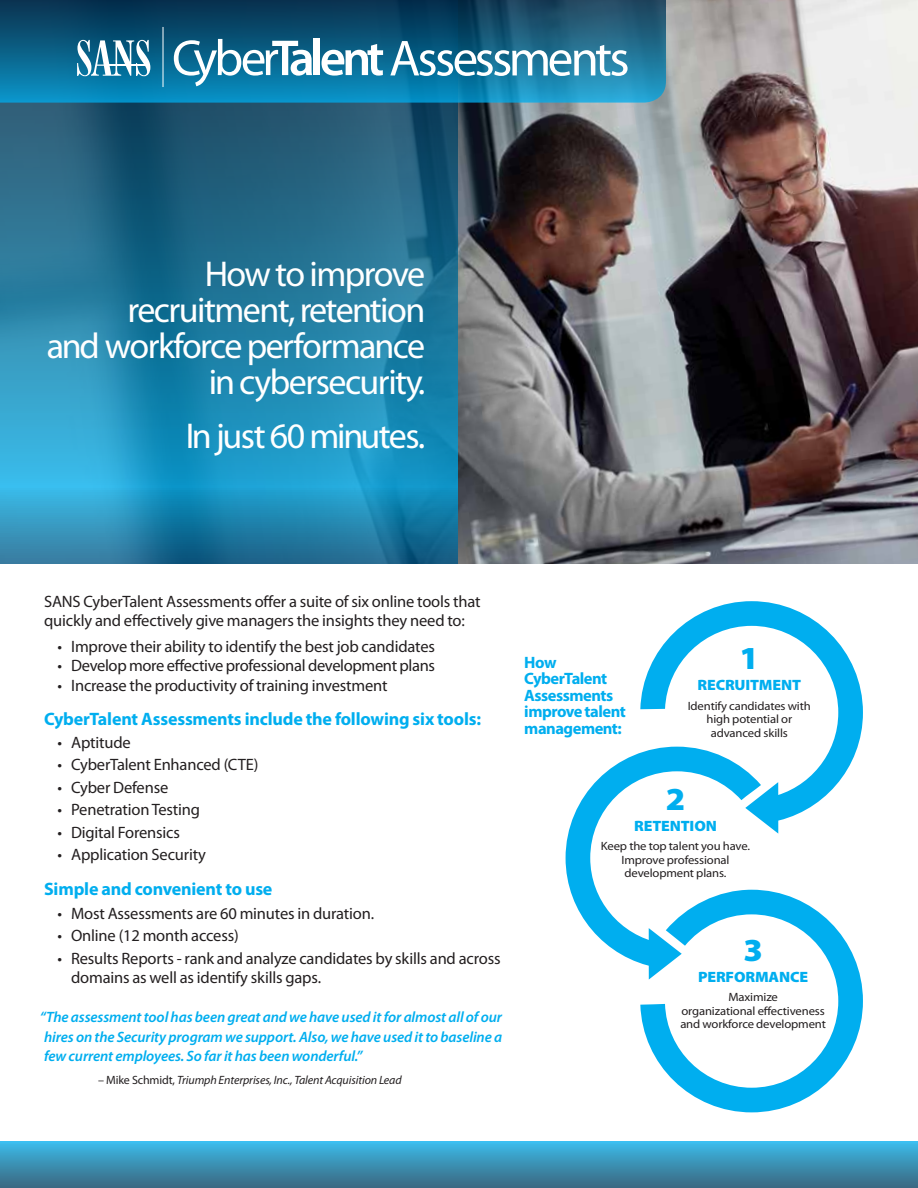
<style>
.page{position:relative;width:918px;height:1188px;background:#fff}
.page>*{position:absolute;margin:0;border:0;box-sizing:border-box;transform-origin:0 0}
.t1{font:51px "Myriad Pro";letter-spacing:-.055em;color:#fff}
.t2{font:36px/36px "Myriad Pro";letter-spacing:-.04em;color:#fff;text-align:right}
.t3{font:900 32.25px "Myriad Pro";color:#00aeef;scale:1.06 1}
.t4{font:700 18px "Myriad Pro";letter-spacing:-.01em;color:#00aeef}
.t5{font:16.5px/19.5px "Myriad Pro";letter-spacing:-.01em;color:#231f20}
.t6{font:700 16.5px/16.5px "Myriad Pro";letter-spacing:-.03em;color:#00aeef}
.t7{font:italic 600 15px/19.5px "Myriad Pro";letter-spacing:-.01em;color:#00aeef;text-align:justify}
.t8{font:900 15px "Myriad Pro";letter-spacing:-.01em;color:#00aeef;scale:1.06 1}
.t9{font:12px/13.5px "Myriad Pro";letter-spacing:-.01em;color:#231f20;text-align:center;scale:1.06 1}
.t10{font:italic 12px "Myriad Pro";letter-spacing:-.01em;color:#231f20}
.s1{font-style:normal}
</style>
<div class="page">
<svg style="left:640px;top:601px;width:223px;height:222px"></svg>
<svg style="left:640px;top:893px;width:223px;height:219px"></svg>
<svg style="left:566px;top:747px;width:212px;height:233px"></svg>
<img style="left:458px;top:0;width:460px;height:564px">
<svg style="left:0;top:103px;width:458px;height:461px;background:#227ba0"></svg>
<svg style="left:0;top:0;width:666px;height:103px;background:#106388"></svg>
<div style="left:0;top:1141px;width:918px;height:47px;background:linear-gradient(to bottom,#3bbdec,#3b667e)"></div>
<svg style="left:77px;top:40px;width:73px;height:36px"></svg>
<hr style="left:104px;top:65px;width:45px;height:1px;background:#fff">
<hr style="left:163px;top:27px;width:1px;height:60px;background:#fff">
<svg style="left:174px;top:39px;width:138px;height:47px"></svg>
<div style="left:314px;top:39px;width:6px;height:36px;background:#fff"></div>
<svg style="left:322px;top:44px;width:61px;height:32px"></svg>
<h1 class="t1" style="left:389px;top:31px;width:242px">Assessments</h1>
<h2 class="t2" style="left:47px;top:257px;width:380px">How to improve recruitment, retention<br>and workforce performance in cybersecurity.</h2>
<h2 class="t2" style="left:186px;top:419px;width:241px">In just 60 minutes.</h2>
<p class="t5" style="left:44px;top:592px;width:438px">SANS CyberTalent Assessments offer a suite of six online tools that quickly and effectively give managers the insights they need to:</p>
<p class="t5" style="left:58px;top:637px;width:379px">• Improve their ability to identify the best job candidates</p>
<p class="t5" style="left:58px;top:656px;width:379px">• Develop more effective professional development plans</p>
<p class="t5" style="left:58px;top:676px;width:332px">• Increase the productivity of training investment</p>
<p class="t4" style="left:44px;top:709px;width:438px">CyberTalent Assessments include the following six tools:</p>
<p class="t5" style="left:58px;top:733px;width:75px">• Aptitude</p>
<p class="t5" style="left:58px;top:755px;width:202px">• CyberTalent Enhanced (CTE)</p>
<p class="t5" style="left:58px;top:778px;width:112px">• Cyber Defense</p>
<p class="t5" style="left:58px;top:800px;width:144px">• Penetration Testing</p>
<p class="t5" style="left:58px;top:823px;width:124px">• Digital Forensics</p>
<p class="t5" style="left:58px;top:845px;width:150px">• Application Security</p>
<p class="t4" style="left:44px;top:878px;width:230px">Simple and convenient to use</p>
<p class="t5" style="left:58px;top:904px;width:318px">• Most Assessments are 60 minutes in duration.</p>
<p class="t5" style="left:58px;top:926px;width:183px">• Online (12 month access)</p>
<p class="t5" style="left:71px;top:949px;width:431px;text-indent:-13px">• Results Reports - rank and analyze candidates by skills and across domains as well as identify skills gaps.</p>
<p class="t7" style="left:40px;top:1007px;width:464px">“The assessment tool has been great and we have used it for almost all of our hires on the Security program we support. Also, we have used it to baseline a few current employees. So far it has been wonderful.”</p>
<p class="t10" style="left:98px;top:1072px;width:305px"><span class="s1">– Mike Schmidt,</span> Triumph Enterprises, Inc., Talent Acquisition Lead</p>
<p class="t6" style="left:524px;top:654px;width:103px">How<br>CyberTalent<br>Assessments improve talent management:</p>
<h3 class="t3" style="left:740px;top:640px;width:20px">1</h3>
<p class="t8" style="left:698px;top:677px;width:99px">RECRUITMENT</p>
<p class="t9" style="left:688px;top:699px;width:118px">Identify candidates with high potential or advanced skills</p>
<h3 class="t3" style="left:666px;top:780px;width:20px">2</h3>
<p class="t8" style="left:634px;top:817px;width:80px">RETENTION</p>
<p class="t9" style="left:601px;top:840px;width:142px">Keep the top talent you have.<br>Improve professional development plans.</p>
<h3 class="t3" style="left:743px;top:932px;width:20px">3</h3>
<p class="t8" style="left:698px;top:968px;width:106px">PERFORMANCE</p>
<p class="t9" style="left:680px;top:991px;width:139px">Maximize<br>organizational effectiveness and workforce development</p>
</div>
